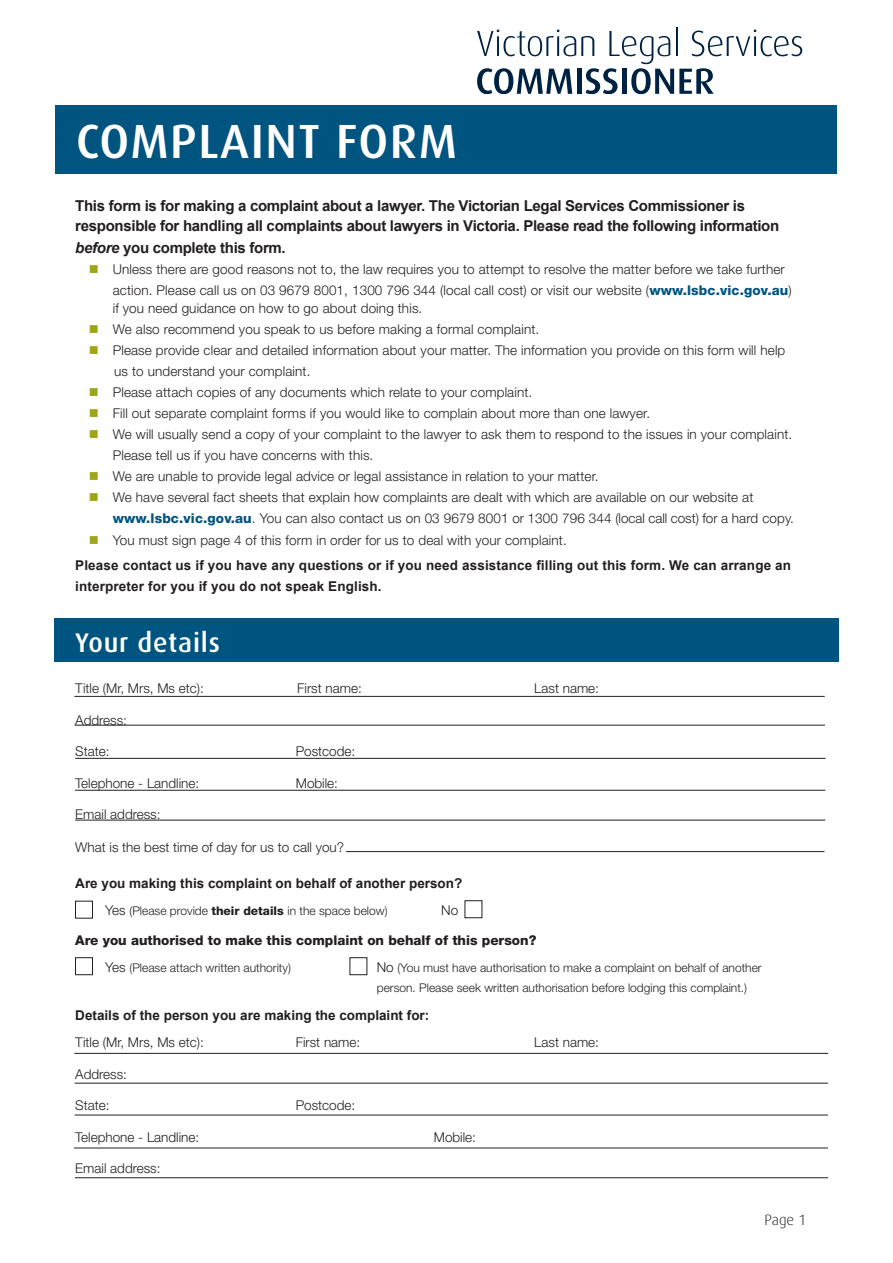
<style>
.page{position:relative;width:893px;height:1263px;background:#fff}
.page>*{position:absolute;margin:0;border:0;box-sizing:border-box;transform-origin:0 0}
.t1{font:500 48px "Dax";letter-spacing:.03em;color:#fff}
.t2{font:500 27px "Dax";letter-spacing:.03em;color:#fff}
.t3{font:700 15px/19.5px "Arial";letter-spacing:-.02em;color:#231f20}
.t4{font:300 15px "Dax";color:#231f20}
.t5{font:300 13.5px/21px "Helvetica Neue LT";letter-spacing:.01em;color:#231f20}
.t6{font:700 13.5px/21px "Arial";letter-spacing:.01em;color:#231f20}
.t7{font:800 13.5px "Helvetica Neue LT";color:#231f20}
.t8{font:300 12px "Helvetica Neue LT";color:#231f20}
.s1{font-style:italic}
.s2{color:#9da618}
.s3{font-weight:800;color:#005480}
.s4{font-size:13.5px}
.s5{font-weight:800}
</style>
<div class="page">
<hr style="left:676px;top:27px;width:2px;height:29px;background:#002242">
<svg style="left:477px;top:30px;width:325px;height:64px"></svg>
<div style="left:55px;top:105px;width:782px;height:69px;background:#005480"></div>
<div style="left:54px;top:619px;width:784px;height:43px;background:#005480"></div>
<div style="left:75px;top:901px;width:18px;height:17px;border:1px solid #231f20"></div>
<div style="left:465px;top:900px;width:17px;height:18px;border:1px solid #231f20"></div>
<div style="left:75px;top:957px;width:18px;height:18px;border:1px solid #231f20"></div>
<div style="left:350px;top:957px;width:17px;height:18px;border:1px solid #231f20"></div>
<hr style="left:74px;top:696px;width:751px;height:1px;background:#231f20">
<hr style="left:75px;top:725px;width:750px;height:1px;background:#231f20">
<hr style="left:75px;top:758px;width:750px;height:1px;background:#231f20">
<hr style="left:75px;top:790px;width:750px;height:1px;background:#231f20">
<hr style="left:75px;top:820px;width:750px;height:1px;background:#231f20">
<hr style="left:346px;top:851px;width:478px;height:1px;background:#231f20">
<hr style="left:74px;top:1053px;width:754px;height:1px;background:#231f20">
<hr style="left:75px;top:1083px;width:753px;height:1px;background:#231f20">
<hr style="left:75px;top:1115px;width:753px;height:1px;background:#231f20">
<hr style="left:74px;top:1148px;width:754px;height:1px;background:#231f20">
<hr style="left:75px;top:1177px;width:753px;height:1px;background:#231f20">
<p class="t1" style="left:76px;top:114px;width:383px">COMPLAINT FORM</p>
<p class="t3" style="left:75px;top:197px;width:705px">This form is for making a complaint about a lawyer. The Victorian Legal Services Commissioner is responsible for handling all complaints about lawyers in Victoria. Please read the following information</p>
<p class="t3" style="left:75px;top:239px;width:212px"><span class="s1">before</span> you complete this form.</p>
<p class="t5" style="left:113px;top:259px;width:680px;text-indent:-24px"><span class="s2">■</span> Unless there are good reasons not to, the law requires you to attempt to resolve the matter before we take further action. Please call us on 03 9679 8001, 1300 796 344 (local call cost) or visit our website (<span class="s3">www.lsbc.vic.gov.au</span>)</p>
<p class="t5" style="left:113px;top:298px;width:311px">if you need guidance on how to go about doing this.</p>
<p class="t5" style="left:89px;top:319px;width:452px"><span class="s2">■</span> We also recommend you speak to us before making a formal complaint.</p>
<p class="t5" style="left:89px;top:340px;width:698px"><span class="s2">■</span> Please provide clear and detailed information about your matter. The information you provide on this form will help</p>
<p class="t5" style="left:114px;top:361px;width:198px">us to understand your complaint.</p>
<p class="t5" style="left:89px;top:382px;width:445px"><span class="s2">■</span> Please attach copies of any documents which relate to your complaint.</p>
<p class="t5" style="left:89px;top:403px;width:563px"><span class="s2">■</span> Fill out separate complaint forms if you would like to complain about more than one lawyer.</p>
<p class="t5" style="left:113px;top:424px;width:681px;text-indent:-24px"><span class="s2">■</span> We will usually send a copy of your complaint to the lawyer to ask them to respond to the issues in your complaint.<br>Please tell us if you have concerns with this.</p>
<p class="t5" style="left:89px;top:466px;width:511px"><span class="s2">■</span> We are unable to provide legal advice or legal assistance in relation to your matter.</p>
<p class="t5" style="left:113px;top:487px;width:683px;text-indent:-24px"><span class="s2">■</span> We have several fact sheets that explain how complaints are dealt with which are available on our website at <span class="s3">www.lsbc.vic.gov.au</span>. You can also contact us on 03 9679 8001 or 1300 796 344 (local call cost) for a hard copy.</p>
<p class="t5" style="left:89px;top:529px;width:479px"><span class="s2">■</span> You must sign page 4 of this form in order for us to deal with your complaint.</p>
<p class="t6" style="left:75px;top:555px;width:717px">Please contact us if you have any questions or if you need assistance filling out this form. We can arrange an interpreter for you if you do not speak English.</p>
<p class="t2" style="left:75px;top:627px;width:146px">Your details</p>
<p class="t5" style="left:75px;top:677px;width:130px">Title (Mr, Mrs, Ms etc):</p>
<p class="t5" style="left:297px;top:677px;width:66px">First name:</p>
<p class="t5" style="left:534px;top:677px;width:66px">Last name:</p>
<p class="t5" style="left:75px;top:709px;width:53px">Address:</p>
<p class="t5" style="left:75px;top:740px;width:36px">State:</p>
<p class="t5" style="left:296px;top:740px;width:61px">Postcode:</p>
<p class="t5" style="left:75px;top:772px;width:126px">Telephone - Landline:</p>
<p class="t5" style="left:296px;top:772px;width:44px">Mobile:</p>
<p class="t5" style="left:75px;top:803px;width:87px">Email address:</p>
<p class="t5" style="left:75px;top:836px;width:270px">What is the best time of day for us to call you?</p>
<p class="t6" style="left:75px;top:873px;width:389px">Are you making this complaint on behalf of another person?</p>
<p class="t8" style="left:105px;top:903px;width:284px"><span class="s4">Yes</span> (Please provide <span class="s5">their details</span> in the space below)</p>
<p class="t5" style="left:441px;top:899px;width:19px">No</p>
<p class="t7" style="left:75px;top:932px;width:463px">Are you authorised to make this complaint on behalf of this person?</p>
<p class="t8" style="left:105px;top:960px;width:187px"><span class="s4">Yes</span> (Please attach written authority)</p>
<p class="t8" style="left:377px;top:960px;width:386px"><span class="s4">No</span> (You must have authorisation to make a complaint on behalf of another</p>
<p class="t8" style="left:377px;top:980px;width:372px">person. Please seek written authorisation before lodging this complaint.)</p>
<p class="t6" style="left:75px;top:1005px;width:356px">Details of the person you are making the complaint for:</p>
<p class="t5" style="left:75px;top:1031px;width:130px">Title (Mr, Mrs, Ms etc):</p>
<p class="t5" style="left:296px;top:1031px;width:66px">First name:</p>
<p class="t5" style="left:534px;top:1031px;width:66px">Last name:</p>
<p class="t5" style="left:75px;top:1063px;width:53px">Address:</p>
<p class="t5" style="left:75px;top:1094px;width:36px">State:</p>
<p class="t5" style="left:296px;top:1094px;width:61px">Postcode:</p>
<p class="t5" style="left:75px;top:1126px;width:126px">Telephone - Landline:</p>
<p class="t5" style="left:434px;top:1126px;width:44px">Mobile:</p>
<p class="t5" style="left:75px;top:1157px;width:87px">Email address:</p>
<p class="t4" style="left:765px;top:1211px;width:43px">Page 1</p>
</div>
